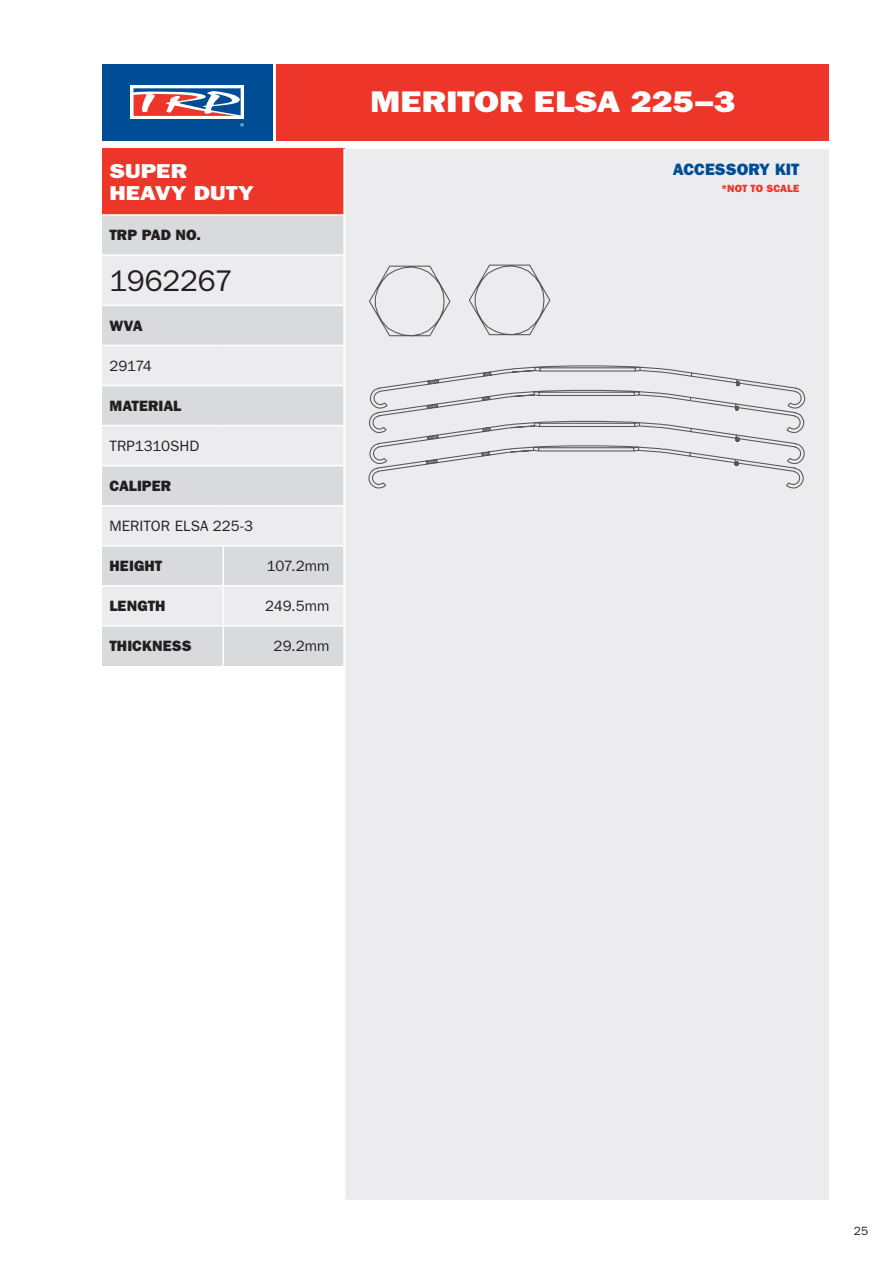
<style>
.page{position:relative;width:893px;height:1263px;background:#fff}
.page>*{position:absolute;margin:0;border:0;box-sizing:border-box;transform-origin:0 0}
.t1{font:30px "ITC Franklin Gothic Std Hvy";color:#fff;scale:1.18 1}
.t2{font:30px "ITC Franklin Gothic Std";letter-spacing:-.015em;color:#231f20}
.t3{font:20.25px/22.5px "ITC Franklin Gothic Std Hvy";color:#fff;scale:1.18 1}
.t4{font:16.5px "ITC Franklin Gothic Std Hvy";letter-spacing:-.005em;color:#014d95}
.t5{font:15px "ITC Franklin Gothic Std";color:#231f20}
.t6{font:15px "ITC Franklin Gothic Std Hvy";letter-spacing:.005em;color:#231f20}
.t7{font:12px "ITC Franklin Gothic Std";color:#231f20}
.t8{font:10.5px "ITC Franklin Gothic Std Hvy";letter-spacing:.01em;color:#ee3529}
</style>
<div class="page">
<div style="left:344px;top:149px;width:485px;height:1050px;background:#ececee"></div>
<div style="left:102px;top:149px;width:242px;height:66px;background:#ee3529"></div>
<div style="left:102px;top:216px;width:241px;height:450px;background:#d9dadc"></div>
<svg style="left:102px;top:256px;width:241px;height:369px;background:#e4e4e6"></svg>
<hr style="left:102px;top:214px;width:121px;height:2px;background:#fff">
<hr style="left:223px;top:214px;width:121px;height:2px;background:#fff">
<hr style="left:102px;top:254px;width:121px;height:2px;background:#fff">
<hr style="left:223px;top:254px;width:121px;height:2px;background:#fff">
<hr style="left:102px;top:305px;width:121px;height:1px;background:#fff">
<hr style="left:223px;top:305px;width:121px;height:1px;background:#fff">
<hr style="left:102px;top:345px;width:121px;height:1px;background:#fff">
<hr style="left:223px;top:345px;width:121px;height:1px;background:#fff">
<hr style="left:102px;top:385px;width:121px;height:1px;background:#fff">
<hr style="left:223px;top:385px;width:121px;height:1px;background:#fff">
<hr style="left:102px;top:425px;width:121px;height:1px;background:#fff">
<hr style="left:223px;top:425px;width:121px;height:1px;background:#fff">
<hr style="left:102px;top:465px;width:121px;height:1px;background:#fff">
<hr style="left:223px;top:465px;width:121px;height:1px;background:#fff">
<hr style="left:102px;top:505px;width:121px;height:1px;background:#fff">
<hr style="left:223px;top:505px;width:121px;height:1px;background:#fff">
<hr style="left:102px;top:545px;width:121px;height:1px;background:#fff">
<hr style="left:223px;top:545px;width:121px;height:1px;background:#fff">
<hr style="left:222px;top:546px;width:2px;height:39px;background:#fff">
<hr style="left:102px;top:585px;width:121px;height:1px;background:#fff">
<hr style="left:223px;top:585px;width:121px;height:1px;background:#fff">
<hr style="left:222px;top:586px;width:2px;height:39px;background:#fff">
<hr style="left:102px;top:625px;width:121px;height:2px;background:#fff">
<hr style="left:223px;top:625px;width:121px;height:2px;background:#fff">
<hr style="left:222px;top:627px;width:2px;height:39px;background:#fff">
<svg style="left:368px;top:264px;width:437px;height:225px"></svg>
<hr style="left:343px;top:149px;width:2px;height:1050px;background:#fff">
<div style="left:102px;top:64px;width:170px;height:76px;background:#014d95"></div>
<div style="left:130px;top:85px;width:114px;height:34px;background:#fff"></div>
<svg style="left:134px;top:88px;width:107px;height:28px"></svg>
<svg style="left:240px;top:123px;width:4px;height:4px"></svg>
<div style="left:276px;top:64px;width:553px;height:76px;background:#ee3529"></div>
<h2 class="t3" style="left:109px;top:159px;width:124px">SUPER<br>HEAVY DUTY</h2>
<p class="t6" style="left:109px;top:226px;width:93px">TRP PAD NO.</p>
<h1 class="t2" style="left:109px;top:263px;width:125px">1962267</h1>
<p class="t6" style="left:109px;top:317px;width:35px">WVA</p>
<p class="t5" style="left:109px;top:357px;width:44px">29174</p>
<p class="t6" style="left:109px;top:397px;width:73px">MATERIAL</p>
<p class="t5" style="left:109px;top:437px;width:91px">TRP1310SHD</p>
<p class="t6" style="left:109px;top:477px;width:63px">CALIPER</p>
<p class="t5" style="left:109px;top:517px;width:145px">MERITOR ELSA 225-3</p>
<p class="t6" style="left:109px;top:557px;width:54px">HEIGHT</p>
<p class="t5" style="left:267px;top:557px;width:64px">107.2mm</p>
<p class="t6" style="left:109px;top:597px;width:57px">LENGTH</p>
<p class="t5" style="left:265px;top:597px;width:66px">249.5mm</p>
<p class="t6" style="left:109px;top:637px;width:84px">THICKNESS</p>
<p class="t5" style="left:274px;top:637px;width:57px">29.2mm</p>
<h1 class="t1" style="left:370px;top:84px;width:311px">ME ITOR ELSA 225–3</h1>
<h1 class="t1" style="left:398px;top:84px;width:263px">BRAKE PAD GUIDE</h1>
<h1 class="t1" style="left:416px;top:84px;width:234px">MERITOR DX195</h1>
<p class="t4" style="left:673px;top:160px;width:128px">ACCESSORY KIT</p>
<p class="t8" style="left:721px;top:182px;width:80px">*NOT TO SCALE</p>
<p class="t7" style="left:854px;top:1224px;width:16px">25</p>
</div>
